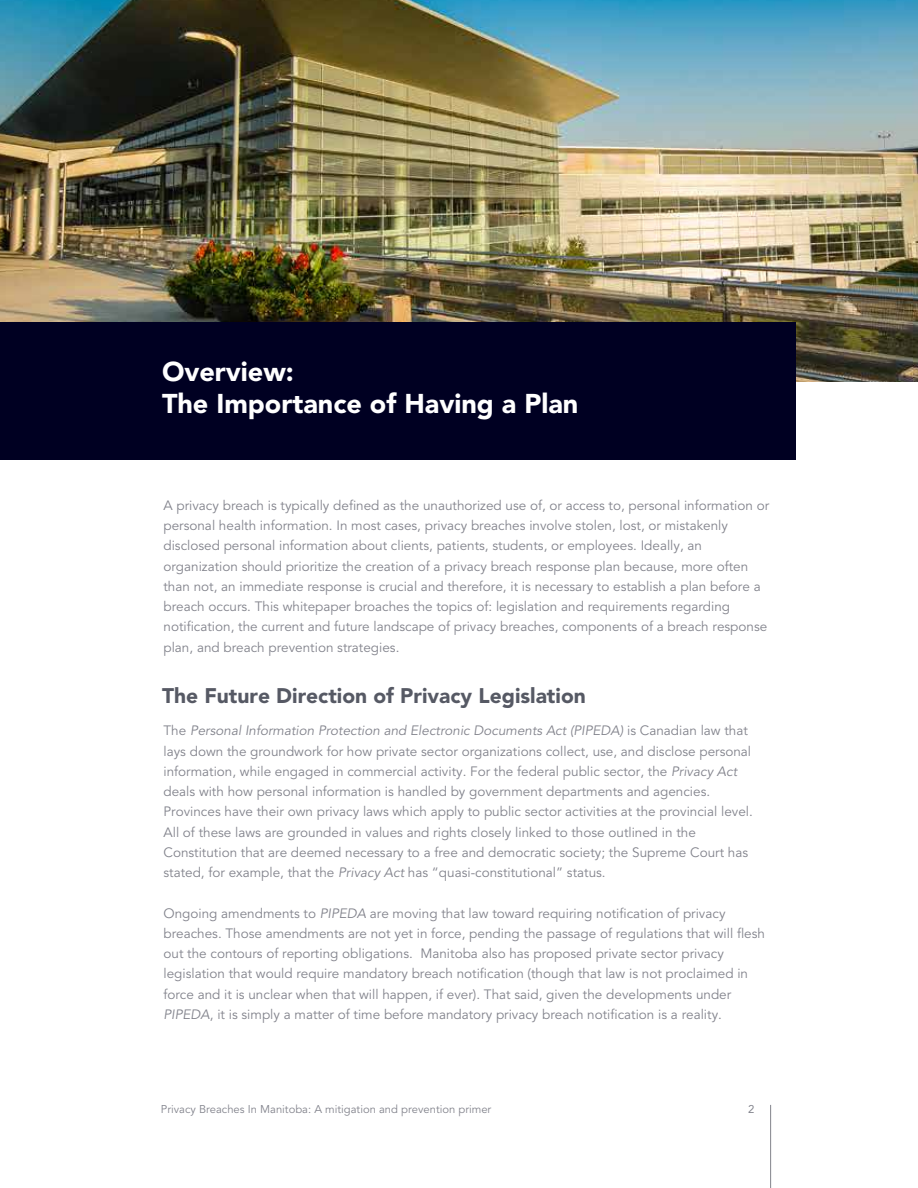
<style>
.page{position:relative;width:918px;height:1188px;background:#fff}
.page>*{position:absolute;margin:0;border:0;box-sizing:border-box;transform-origin:0 0}
.t1{font:900 27px "Avenir LT Std";color:#fff}
.t2{font:900 21px "Avenir LT Std";color:#565964}
.t3{font:13.5px/20.2px "Avenir LT Std";color:#82838c}
.t4{font:11.25px "Avenir LT Std";color:#82838c}
.t5{font:11.25px "Avenir LT Std";color:#82838c}
.s1{font-style:italic}
</style>
<div class="page">
<hr style="left:770px;top:1105px;width:1px;height:83px;background:#82838c">
<img style="left:0;top:0;width:918px;height:382px">
<div style="left:0;top:322px;width:796px;height:137px;background:#002"></div>
<h1 class="t1" style="left:162px;top:355px;width:133px">Overview:</h1>
<h1 class="t1" style="left:162px;top:387px;width:418px">The Importance of Having a Plan</h1>
<p class="t3" style="left:164px;top:495px;width:607px">A privacy breach is typically defined as the unauthorized use of, or access to, personal information or personal health information. In most cases, privacy breaches involve stolen, lost, or mistakenly disclosed personal information about clients, patients, students, or employees. Ideally, an organization should prioritize the creation of a privacy breach response plan because, more often than not, an immediate response is crucial and therefore, it is necessary to establish a plan before a breach occurs. This whitepaper broaches the topics of: legislation and requirements regarding notification, the current and future landscape of privacy breaches, components of a breach response plan, and breach prevention strategies.</p>
<h2 class="t2" style="left:162px;top:683px;width:425px">The Future Direction of Privacy Legislation</h2>
<p class="t3" style="left:164px;top:721px;width:591px">The <span class="s1">Personal Information Protection and Electronic Documents Act (PIPEDA)</span> is Canadian law that lays down the groundwork for how private sector organizations collect, use, and disclose personal information, while engaged in commercial activity. For the federal public sector, the <span class="s1">Privacy Act </span>deals with how personal information is handled by government departments and agencies.<br>Provinces have their own privacy laws which apply to public sector activities at the provincial level.<br>All of these laws are grounded in values and rights closely linked to those outlined in the Constitution that are deemed necessary to a free and democratic society; the Supreme Court has stated, for example, that the <span class="s1">Privacy Act</span> has “quasi-constitutional” status.</p>
<p class="t3" style="left:164px;top:903px;width:603px">Ongoing amendments to <span class="s1">PIPEDA</span> are moving that law toward requiring notification of privacy breaches. Those amendments are not yet in force, pending the passage of regulations that will flesh out the contours of reporting obligations. Manitoba also has proposed private sector privacy legislation that would require mandatory breach notification (though that law is not proclaimed in force and it is unclear when that will happen, if ever). That said, given the developments under <span class="s1">PIPEDA</span>, it is simply a matter of time before mandatory privacy breach notification is a reality.</p>
<p class="t4" style="left:161px;top:1103px;width:332px">Privacy Breaches In Manitoba: A mitigation and prevention primer</p>
<p class="t5" style="left:748px;top:1103px;width:8px">2</p>
</div>
